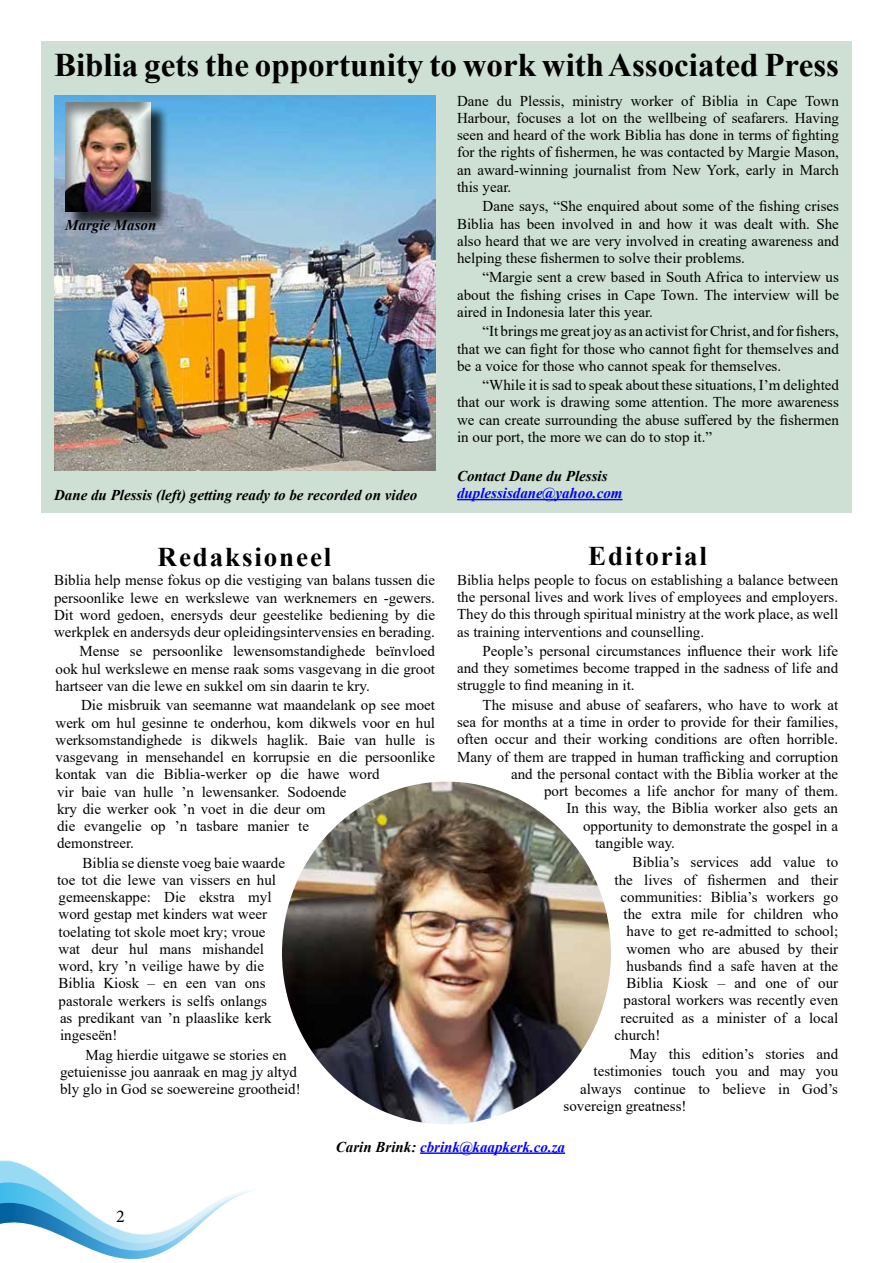
<style>
.page{position:relative;width:893px;height:1263px;background:#fff}
.page>*{position:absolute;margin:0;border:0;box-sizing:border-box;transform-origin:0 0}
.t1{font:700 33px "Times New Roman";color:#000}
.t2{font:700 27px "Times New Roman";letter-spacing:.07em;color:#000}
.t3{font:18px "Minion Pro";color:#000}
.t4{font:15px/17.2px "Times New Roman";color:#000;text-align:justify}
.t5{font:italic 700 15px "Times New Roman";color:#000}
.t6{font:italic 700 15px "Times New Roman";color:#00f}
.s1{color:#000}
</style>
<div class="page">
<div style="left:41px;top:42px;width:811px;height:471px;background:#cde0d3"></div>
<img style="left:282px;top:782px;width:329px;height:342px">
<svg style="left:0;top:1160px;width:251px;height:99px"></svg>
<hr style="left:457px;top:499px;width:165px;height:1px;background:#00f">
<hr style="left:420px;top:1152px;width:145px;height:2px;background:#00f">
<img style="left:54px;top:95px;width:382px;height:376px">
<div style="left:67px;top:104px;width:103px;height:126px;background:#000;opacity:.75"></div>
<div style="left:64px;top:101px;width:89px;height:112px;background:#000;opacity:.5"></div>
<h1 class="t1" style="left:54px;top:42px;width:786px">Biblia gets the opportunity to work with Associated Press</h1>
<p class="t4" style="left:457px;top:92px;width:383px">Dane du Plessis, ministry worker of Biblia in Cape Town Harbour, focuses a lot on the wellbeing of seafarers. Having seen and heard of the work Biblia has done in terms of fighting for the rights of fishermen, he was contacted by Margie Mason, an award-winning journalist from New York, early in March this year.</p>
<p class="t4" style="left:457px;top:197px;width:383px;text-indent:26px">Dane says, “She enquired about some of the fishing crises Biblia has been involved in and how it was dealt with. She also heard that we are very involved in creating awareness and helping these fishermen to solve their problems.</p>
<p class="t4" style="left:457px;top:268px;width:383px;text-indent:26px">“Margie sent a crew based in South Africa to interview us about the fishing crises in Cape Town. The interview will be aired in Indonesia later this year.</p>
<p class="t4" style="left:457px;top:322px;width:383px;text-indent:26px">“It brings me great joy as an activist for Christ, and for fishers, that we can fight for those who cannot fight for themselves and be a voice for those who cannot speak for themselves.</p>
<p class="t4" style="left:457px;top:376px;width:383px;text-indent:26px">“While it is sad to speak about these situations, I’m delighted that our work is drawing some attention. The more awareness we can create surrounding the abuse suffered by the fishermen in our port, the more we can do to stop it.”</p>
<p class="t5" style="left:457px;top:465px;width:152px">Contact Dane du Plessis</p>
<p class="t6" style="left:457px;top:482px;width:167px">duplessisdane@yahoo.com</p>
<p class="t5" style="left:65px;top:214px;width:93px">Margie Mason</p>
<p class="t5" style="left:54px;top:484px;width:365px">Dane du Plessis (left) getting ready to be recorded on video</p>
<h2 class="t2" style="left:158px;top:537px;width:175px">Redaksioneel</h2>
<p class="t4" style="left:54px;top:571px;width:383px">Biblia help mense fokus op die vestiging van balans tussen die persoonlike lewe en werkslewe van werknemers en -gewers.<br>Dit word gedoen, enersyds deur geestelike bediening by die werkplek en andersyds deur opleidingsintervensies en berading.</p>
<p class="t4" style="left:56px;top:642px;width:381px;text-indent:24px">Mense se persoonlike lewensomstandighede beïnvloed ook hul werkslewe en mense raak soms vasgevang in die groot hartseer van die lewe en sukkel om sin daarin te kry.</p>
<p class="t4" style="left:56px;top:696px;width:381px;text-align:left;text-indent:26px">Die misbruik van seemanne wat maandelank op see moet werk om hul gesinne te onderhou, kom dikwels voor en hul werksomstandighede is dikwels haglik. Baie van hulle is vasgevang in mensehandel en korrupsie en die persoonlike kontak van die Biblia-werker op die hawe word<br>vir baie van hulle ’n lewensanker. Sodoende<br>kry die werker ook ’n voet in die deur om<br>die evangelie op ’n tasbare manier te<br>demonstreer.</p>
<p class="t4" style="left:57px;top:853px;width:230px;text-align:left;text-indent:26px">Biblia se dienste voeg baie waarde toe tot die lewe van vissers en hul gemeenskappe: Die ekstra myl word gestap met kinders wat weer toelating tot skole moet kry; vroue wat deur hul mans mishandel word, kry ’n veilige hawe by die<br>Biblia Kiosk – en een van ons pastorale werkers is selfs onlangs<br>as predikant van ’n plaaslike kerk ingeseën!</p>
<p class="t4" style="left:60px;top:1045px;width:242px;text-align:left;text-indent:26px">Mag hierdie uitgawe se stories en getuienisse jou aanraak en mag jy altyd bly glo in God se soewereine grootheid!</p>
<h2 class="t2" style="left:588px;top:537px;width:120px">Editorial</h2>
<p class="t4" style="left:457px;top:571px;width:383px">Biblia helps people to focus on establishing a balance between the personal lives and work lives of employees and employers.<br>They do this through spiritual ministry at the work place, as well as training interventions and counselling.</p>
<p class="t4" style="left:457px;top:642px;width:383px;text-indent:26px">People’s personal circumstances influence their work life and they sometimes become trapped in the sadness of life and struggle to find meaning in it.</p>
<p class="t4" style="left:483px;top:696px;width:357px">The misuse and abuse of seafarers, who have to work at</p>
<p class="t4" style="left:457px;top:713px;width:382px">sea for months at a time in order to provide for their families,</p>
<p class="t4" style="left:457px;top:730px;width:383px">often occur and their working conditions are often horrible.</p>
<p class="t4" style="left:457px;top:747px;width:383px">Many of them are trapped in human trafficking and corruption</p>
<p class="t4" style="left:511px;top:765px;width:329px">and the personal contact with the Biblia worker at the</p>
<p class="t4" style="left:544px;top:782px;width:295px">port becomes a life anchor for many of them.</p>
<p class="t4" style="left:567px;top:799px;width:273px">In this way, the Biblia worker also gets an</p>
<p class="t4" style="left:583px;top:816px;width:257px">opportunity to demonstrate the gospel in a</p>
<p class="t4" style="left:595px;top:834px;width:81px">tangible way.</p>
<p class="t4" style="left:633px;top:853px;width:207px">Biblia’s services add value to</p>
<p class="t4" style="left:615px;top:870px;width:225px">the lives of fishermen and their</p>
<p class="t4" style="left:621px;top:888px;width:219px">communities: Biblia’s workers go</p>
<p class="t4" style="left:624px;top:905px;width:216px">the extra mile for children who</p>
<p class="t4" style="left:627px;top:922px;width:213px">have to get re-admitted to school;</p>
<p class="t4" style="left:627px;top:939px;width:213px">women who are abused by their</p>
<p class="t4" style="left:627px;top:957px;width:213px">husbands find a safe haven at the</p>
<p class="t4" style="left:627px;top:974px;width:213px">Biblia Kiosk – and one of our</p>
<p class="t4" style="left:624px;top:991px;width:216px">pastoral workers was recently even</p>
<p class="t4" style="left:621px;top:1008px;width:219px">recruited as a minister of a local</p>
<p class="t4" style="left:615px;top:1026px;width:47px">church!</p>
<p class="t4" style="left:630px;top:1045px;width:210px">May this edition’s stories and</p>
<p class="t4" style="left:594px;top:1062px;width:246px">testimonies touch you and may you</p>
<p class="t4" style="left:580px;top:1079px;width:259px">always continue to believe in God’s</p>
<p class="t4" style="left:564px;top:1097px;width:124px">sovereign greatness!</p>
<p class="t3" style="left:116px;top:1204px;width:10px">2</p>
<p class="t6" style="left:336px;top:1136px;width:231px"><span class="s1">Carin Brink:</span> cbrink@kaapkerk.co.za</p>
</div>
